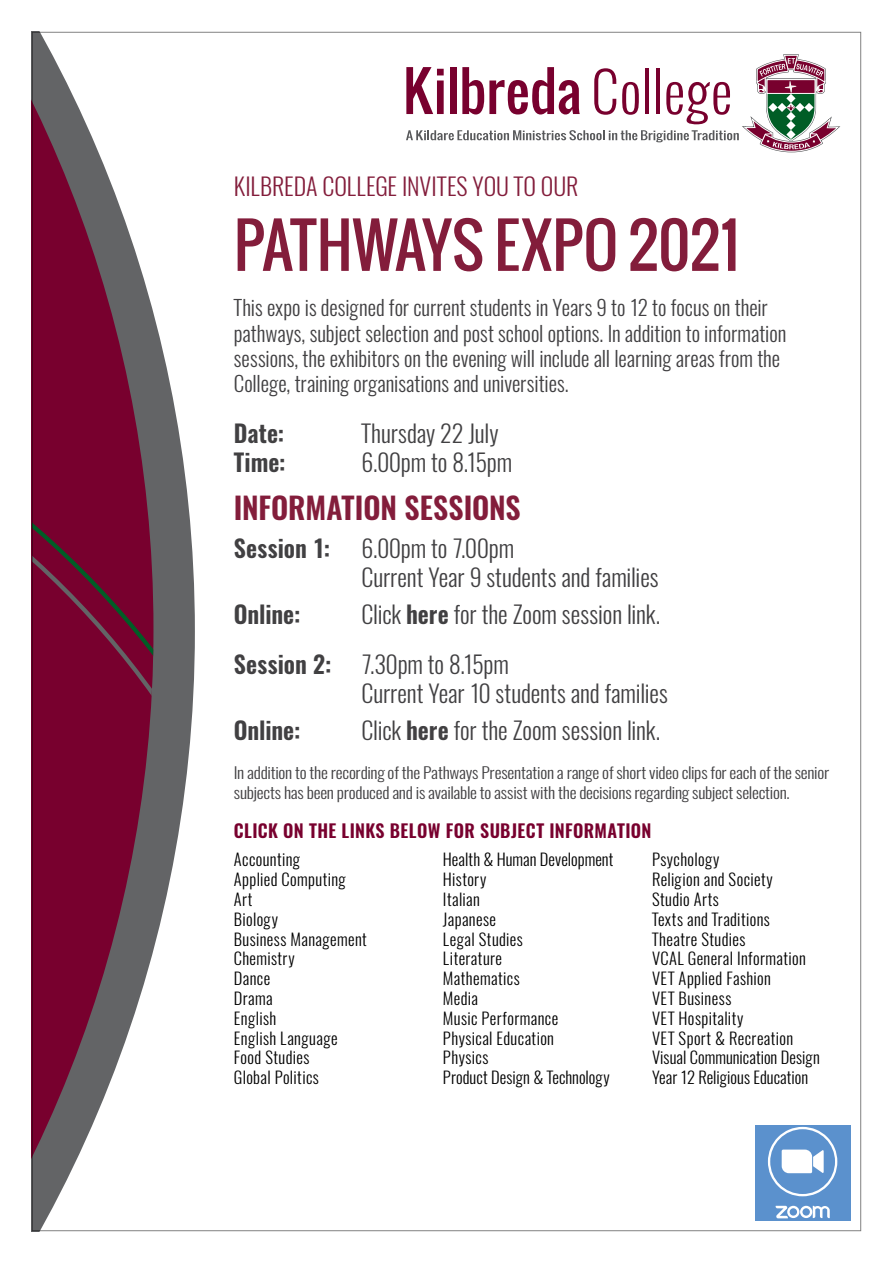
<style>
.page{position:relative;width:893px;height:1263px;background:#fff}
.page>*{position:absolute;margin:0;border:0;box-sizing:border-box;transform-origin:0 0}
.t1{font:60px "Oswald";color:#831d3b}
.t2{font:600 30px "Oswald";letter-spacing:-.005em;color:#831d3b}
.t3{font:300 24px/28.8px "Oswald";letter-spacing:-.005em;color:#414042}
.t4{font:600 24px "Oswald";letter-spacing:-.005em;color:#414042}
.t5{font:300 24px "Oswald";color:#831d3b}
.t6{font:300 21px/25.2px "Oswald";color:#414042}
.t7{font:600 18px "Oswald";letter-spacing:.02em;color:#78002e}
.t8{font:300 16.5px/19.8px "Oswald";letter-spacing:.02em;color:#000}
.t9{font:300 15.6px/19.8px "Oswald";letter-spacing:-.015em;color:#414042;scale:1.11 1}
.s1{font-weight:600}
</style>
<div class="page">
<svg style="left:153px;top:312px;width:42px;height:639px;fill:#636466"></svg>
<svg style="left:34px;top:34px;width:119px;height:1195px"></svg>
<svg style="left:34px;top:314px;width:119px;height:843px"></svg>
<svg style="left:406px;top:54px;width:433px;height:99px"></svg>
<div style="left:755px;top:1125px;width:95px;height:95px;background:#5b91cd"></div>
<svg style="left:776px;top:1206px;width:54px;height:12px"></svg>
<svg style="left:768px;top:1127px;width:69px;height:69px"></svg>
<h3 class="t5" style="left:234px;top:170px;width:346px">KILBREDA COLLEGE INVITES YOU TO OUR</h3>
<h1 class="t1" style="left:234px;top:200px;width:507px">PATHWAYS EXPO 2021</h1>
<p class="t6" style="left:234px;top:295px;width:554px">This expo is designed for current students in Years 9 to 12 to focus on their pathways, subject selection and post school options. In addition to information sessions, the exhibitors on the evening will include all learning areas from the College, training organisations and universities.</p>
<h3 class="t4" style="left:234px;top:416px;width:52px">Date:</h3>
<h3 class="t3" style="left:361px;top:419px;width:139px">Thursday 22 July</h3>
<h3 class="t4" style="left:234px;top:445px;width:53px">Time:</h3>
<h3 class="t3" style="left:361px;top:448px;width:152px">6.00pm to 8.15pm</h3>
<h2 class="t2" style="left:234px;top:487px;width:288px">INFORMATION SESSIONS</h2>
<h3 class="t4" style="left:234px;top:531px;width:98px">Session 1:</h3>
<h3 class="t3" style="left:361px;top:534px;width:299px">6.00pm to 7.00pm<br>Current Year 9 students and families</h3>
<h3 class="t4" style="left:234px;top:597px;width:68px">Online:</h3>
<h3 class="t3" style="left:361px;top:600px;width:300px">Click <span class="s1">here</span> for the Zoom session link.</h3>
<h3 class="t4" style="left:234px;top:647px;width:99px">Session 2:</h3>
<h3 class="t3" style="left:361px;top:650px;width:308px">7.30pm to 8.15pm<br>Current Year 10 students and families</h3>
<h3 class="t4" style="left:234px;top:713px;width:68px">Online:</h3>
<h3 class="t3" style="left:361px;top:716px;width:300px">Click <span class="s1">here</span> for the Zoom session link.</h3>
<p class="t9" style="left:234px;top:763px;width:538px">In addition to the recording of the Pathways Presentation a range of short video clips for each of the senior subjects has been produced and is available to assist with the decisions regarding subject selection.</p>
<p class="t7" style="left:234px;top:818px;width:419px">CLICK ON THE LINKS BELOW FOR SUBJECT INFORMATION</p>
<p class="t8" style="left:234px;top:850px;width:135px">Accounting<br>Applied Computing<br>Art<br>Biology<br>Business Management<br>Chemistry<br>Dance<br>Drama<br>English<br>English Language<br>Food Studies<br>Global Politics</p>
<p class="t8" style="left:443px;top:850px;width:172px">Health &amp; Human Development<br>History<br>Italian<br>Japanese<br>Legal Studies<br>Literature<br>Mathematics<br>Media<br>Music Performance<br>Physical Education<br>Physics<br>Product Design &amp; Technology</p>
<p class="t8" style="left:652px;top:850px;width:169px">Psychology<br>Religion and Society<br>Studio Arts<br>Texts and Traditions<br>Theatre Studies<br>VCAL General Information<br>VET Applied Fashion<br>VET Business<br>VET Hospitality<br>VET Sport &amp; Recreation<br>Visual Communication Design<br>Year 12 Religious Education</p>
</div>
